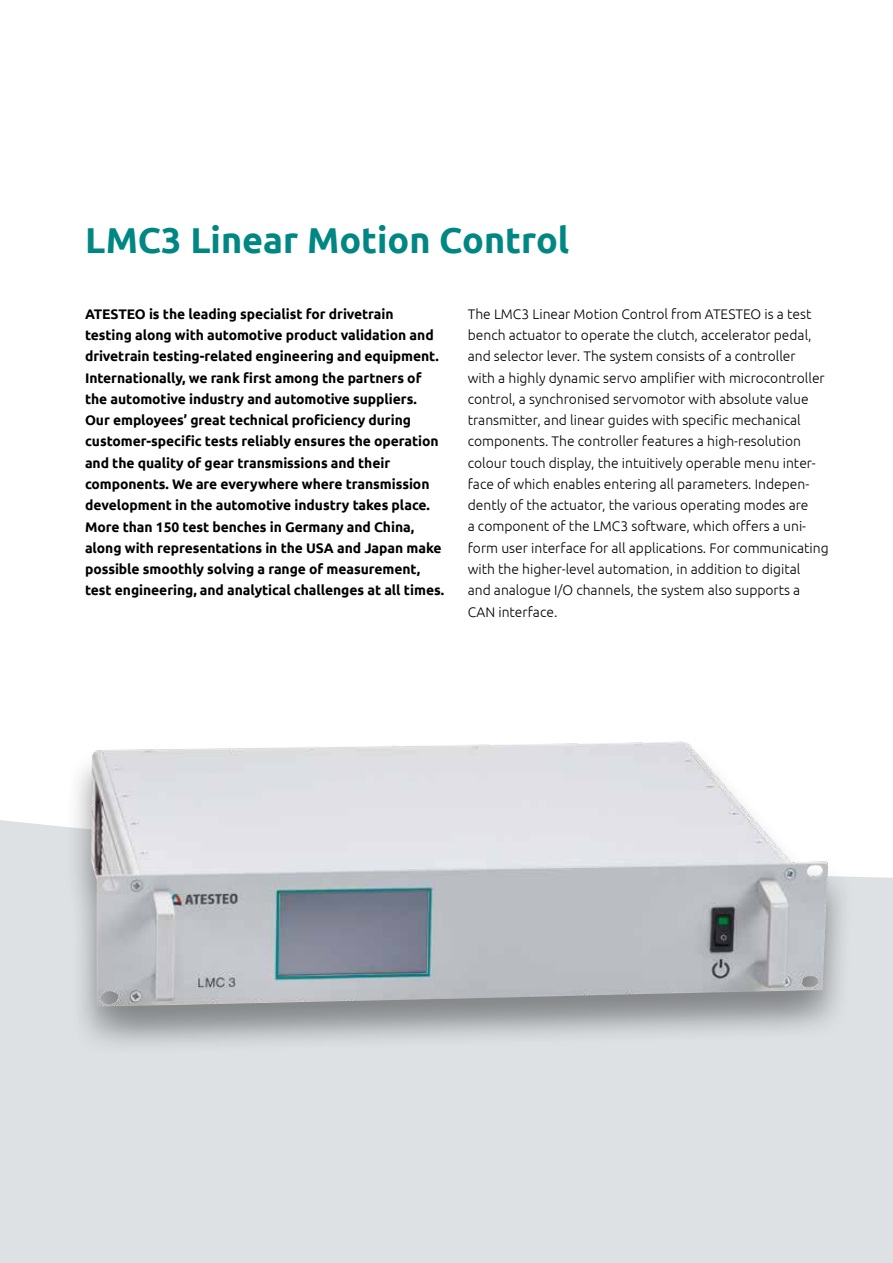
<style>
.page{position:relative;width:893px;height:1263px;background:#fff}
.page>*{position:absolute;margin:0;border:0;box-sizing:border-box;transform-origin:0 0}
.t1{font:700 36px "Ubuntu";color:#008784}
.t2{font:300 13.8px/21.3px "Ubuntu";color:#000}
.t3{font:700 13.8px/21.3px "Ubuntu";letter-spacing:-.005em;color:#000}
</style>
<div class="page">
<div style="left:0;top:820px;width:893px;height:443px;background:#dde1e4"></div>
<div style="left:65px;top:739px;width:789px;height:317px;background:#000;opacity:.4"></div>
<img style="left:91px;top:742px;width:737px;height:265px">
<h1 class="t1" style="left:85px;top:218px;width:486px">LMC3 Linear Motion Control</h1>
<p class="t3" style="left:85px;top:303px;width:361px">ATESTEO is the leading specialist for drivetrain<br>testing along with automotive product validation and drivetrain testing-related engineering and equipment.<br>Internationally, we rank first among the partners of the automotive industry and automotive suppliers.<br>Our employees’ great technical proficiency during customer-specific tests reliably ensures the operation and the quality of gear transmissions and their components. We are everywhere where transmission development in the automotive industry takes place.<br>More than 150 test benches in Germany and China, along with representations in the USA and Japan make possible smoothly solving a range of measurement, test engineering, and analytical challenges at all times.</p>
<p class="t2" style="left:468px;top:303px;width:362px">The LMC3 Linear Motion Control from ATESTEO is a test bench actuator to operate the clutch, accelerator pedal, and selector lever. The system consists of a controller<br>with a highly dynamic servo amplifier with microcontroller control, a synchronised servomotor with absolute value transmitter, and linear guides with specific mechanical components. The controller features a high-resolution colour touch display, the intuitively operable menu inter&shy;face of which enables entering all parameters. Indepen&shy;dently of the actuator, the various operating modes are<br>a component of the LMC3 software, which offers a uni&shy;form user interface for all applications. For communicating with the higher-level automation, in addition to digital<br>and analogue I/O channels, the system also supports a CAN interface.</p>
</div>
